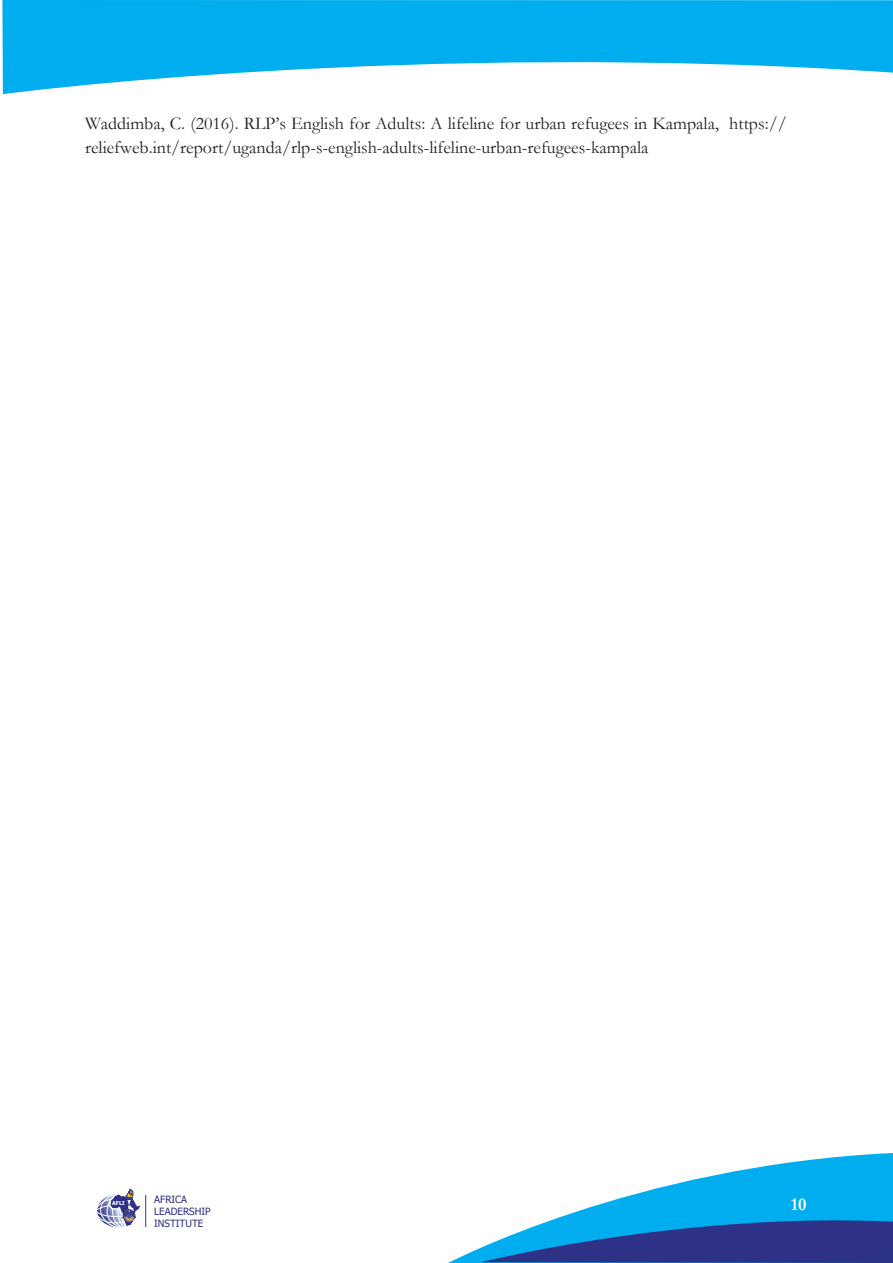
<style>
.page{position:relative;width:893px;height:1263px;background:#fff}
.page>*{position:absolute;margin:0;border:0;box-sizing:border-box;transform-origin:0 0}
.t1{font:18px/24px "Garamond";color:#231f20}
.t2{font:700 18px "Garamond";color:#fff}
.t3{font:10.05px/12px "Tahoma";color:#2e3186}
.t4{font:700 5.4px "Tahoma";color:#fff}
</style>
<div class="page">
<svg style="left:2px;top:0;width:891px;height:94px;fill:#00aeef"></svg>
<svg style="left:448px;top:1153px;width:445px;height:110px"></svg>
<svg style="left:481px;top:1211px;width:412px;height:52px;background:#2e6db3"></svg>
<svg style="left:97px;top:1189px;width:43px;height:39px"></svg>
<hr style="left:145px;top:1195px;width:1px;height:32px;background:#2e3186">
<p class="t1" style="left:85px;top:111px;width:703px">Waddimba, C. (2016). RLP’s English for Adults: A lifeline for urban refugees in Kampala, https:// reliefweb.int/report/uganda/rlp-s-english-adults-lifeline-urban-refugees-kampala</p>
<p class="t3" style="left:154px;top:1194px;width:58px">AFRICA<br>LEADERSHIP<br>INSTITUTE</p>
<p class="t4" style="left:112px;top:1200px;width:14px">AFLI</p>
<p class="t2" style="left:791px;top:1192px;width:17px">10</p>
</div>
